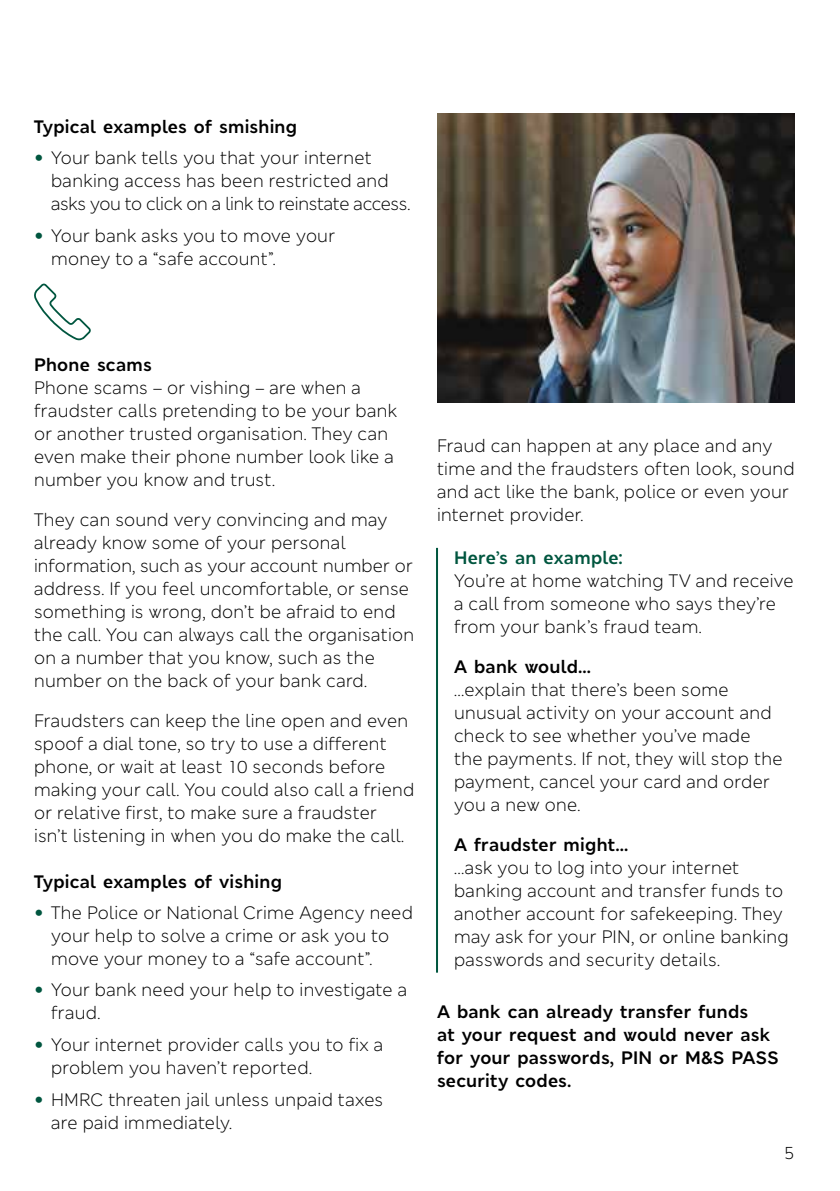
<style>
.page{position:relative;width:840px;height:1191px;background:#fff}
.page>*{position:absolute;margin:0;border:0;box-sizing:border-box;transform-origin:0 0}
.t1{font:18px/23px "M&S London";letter-spacing:.01em;color:#000}
.t2{font:700 18px/23px "M&S London";letter-spacing:.01em;color:#000}
.t3{font:700 18px "M&S London";letter-spacing:.015em;color:#00563f}
.s1{font-size:24px;color:#00563f}
</style>
<div class="page">
<svg style="left:34px;top:284px;width:57px;height:56px"></svg>
<img style="left:437px;top:113px;width:357px;height:289px">
<hr style="left:436px;top:548px;width:2px;height:424px;background:#00563f">
<p class="t2" style="left:34px;top:115px;width:264px">Typical examples of smishing</p>
<p class="t1" style="left:51px;top:146px;width:360px;text-indent:-17px"><span class="s1">•</span> Your bank tells you that your internet banking access has been restricted and asks you to click on a link to reinstate access.</p>
<p class="t1" style="left:51px;top:224px;width:285px;text-indent:-17px"><span class="s1">•</span> Your bank asks you to move your money to a “safe account”.</p>
<p class="t2" style="left:34px;top:353px;width:119px">Phone scams</p>
<p class="t1" style="left:34px;top:375px;width:364px">Phone scams – or vishing – are when a fraudster calls pretending to be your bank or another trusted organisation. They can even make their phone number look like a number you know and trust.</p>
<p class="t1" style="left:34px;top:507px;width:381px">They can sound very convincing and may already know some of your personal information, such as your account number or address. If you feel uncomfortable, or sense something is wrong, don’t be afraid to end the call. You can always call the organisation on a number that you know, such as the number on the back of your bank card.</p>
<p class="t1" style="left:34px;top:708px;width:381px">Fraudsters can keep the line open and even spoof a dial tone, so try to use a different phone, or wait at least 10 seconds before making your call. You could also call a friend or relative first, to make sure a fraudster isn’t listening in when you do make the call.</p>
<p class="t2" style="left:34px;top:869px;width:249px">Typical examples of vishing</p>
<p class="t1" style="left:51px;top:900px;width:363px;text-indent:-17px"><span class="s1">•</span> The Police or National Crime Agency need your help to solve a crime or ask you to move your money to a “safe account”.</p>
<p class="t1" style="left:51px;top:978px;width:357px;text-indent:-17px"><span class="s1">•</span> Your bank need your help to investigate a fraud.</p>
<p class="t1" style="left:51px;top:1032px;width:333px;text-indent:-17px"><span class="s1">•</span> Your internet provider calls you to fix a problem you haven’t reported.</p>
<p class="t1" style="left:51px;top:1087px;width:333px;text-indent:-17px"><span class="s1">•</span> HMRC threaten jail unless unpaid taxes are paid immediately.</p>
<p class="t1" style="left:437px;top:434px;width:359px">Fraud can happen at any place and any time and the fraudsters often look, sound and act like the bank, police or even your internet provider.</p>
<p class="t3" style="left:454px;top:546px;width:170px">Here’s an example:</p>
<p class="t1" style="left:454px;top:569px;width:341px">You’re at home watching TV and receive a call from someone who says they’re from your bank’s fraud team.</p>
<p class="t2" style="left:454px;top:655px;width:138px">A bank would…</p>
<p class="t1" style="left:454px;top:678px;width:330px">…explain that there’s been some unusual activity on your account and check to see whether you’ve made the payments. If not, they will stop the payment, cancel your card and order you a new one.</p>
<p class="t2" style="left:454px;top:833px;width:175px">A fraudster might…</p>
<p class="t1" style="left:454px;top:856px;width:336px">…ask you to log into your internet banking account and transfer funds to another account for safekeeping. They may ask for your PIN, or online banking passwords and security details.</p>
<p class="t2" style="left:437px;top:1000px;width:343px">A bank can already transfer funds<br>at your request and would never ask for your passwords, PIN or M&amp;S PASS security codes.</p>
<p class="t1" style="left:783px;top:1141px;width:12px">5</p>
</div>
